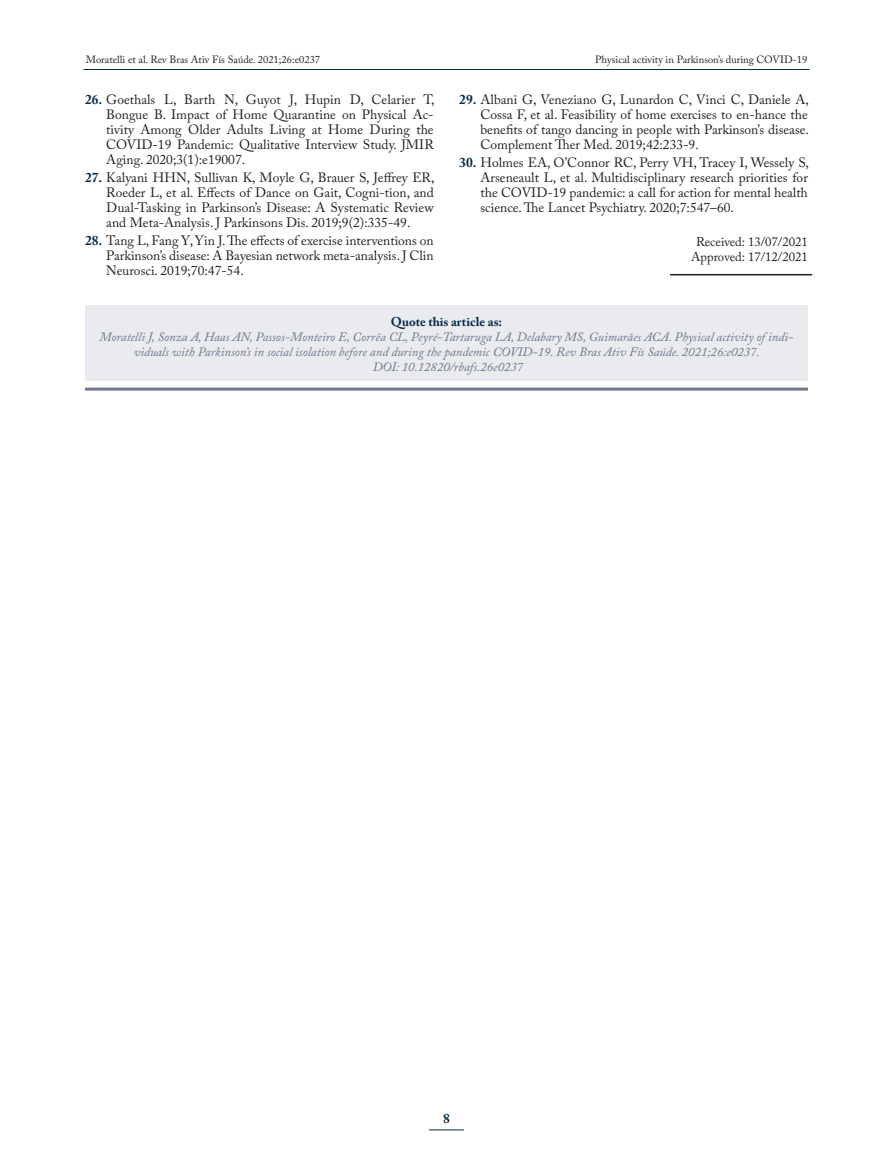
<style>
.page{position:relative;width:893px;height:1170px;background:#fff}
.page>*{position:absolute;margin:0;border:0;box-sizing:border-box;transform-origin:0 0}
.t1{font:13.5px/15px "Adobe Caslon Pro";color:#231f20;text-align:justify}
.t2{font:700 13.5px "Adobe Caslon Pro";color:#082a4a}
.t3{font:italic 12.75px/15px "Adobe Caslon Pro";color:#71758b;text-align:center}
.t4{font:12.75px/15px "Adobe Caslon Pro";color:#231f20;text-align:center}
.t5{font:700 12.75px "Adobe Caslon Pro";color:#082a4a}
.t6{font:10.5px "Adobe Caslon Pro";color:#231f20}
.s1{font-weight:700;color:#082a4a}
</style>
<div class="page">
<hr style="left:429px;top:1129px;width:35px;height:1px;background:#082a4a">
<hr style="left:84px;top:69px;width:725px;height:1px;background:#082a4a">
<div style="left:85px;top:305px;width:723px;height:76px;background:#eaebef"></div>
<hr style="left:85px;top:387px;width:723px;height:3px;background:#71758b">
<hr style="left:670px;top:274px;width:142px;height:1px;background:#231f20">
<p class="t6" style="left:86px;top:53px;width:236px">Moratelli et al. Rev Bras Ativ Fís Saúde. 2021;26:e0237</p>
<p class="t6" style="left:595px;top:53px;width:214px">Physical activity in Parkinson’s during COVID-19</p>
<p class="t1" style="left:106px;top:91px;width:330px;text-indent:-21px"><span class="s1">26.</span> Goethals L, Barth N, Guyot J, Hupin D, Celarier T, Bongue B. Impact of Home Quarantine on Physical Ac&shy;tivity Among Older Adults Living at Home During the COVID-19 Pandemic: Qualitative Interview Study. JMIR Aging. 2020;3(1):e19007.</p>
<p class="t1" style="left:106px;top:169px;width:330px;text-indent:-21px"><span class="s1">27.</span> Kalyani HHN, Sullivan K, Moyle G, Brauer S, Jeffrey ER, Roeder L, et al. Effects of Dance on Gait, Cogni-tion, and Dual-Tasking in Parkinson’s Disease: A Systematic Review and Meta-Analysis. J Parkinsons Dis. 2019;9(2):335-49.</p>
<p class="t1" style="left:106px;top:232px;width:329px;text-indent:-21px"><span class="s1">28.</span> Tang L, Fang Y, Yin J. The effects of exercise interventions on Parkinson’s disease: A Bayesian network meta-analysis. J Clin Neurosci. 2019;70:47-54.</p>
<p class="t1" style="left:480px;top:91px;width:330px;text-indent:-21px"><span class="s1">29.</span> Albani G, Veneziano G, Lunardon C, Vinci C, Daniele A, Cossa F, et al. Feasibility of home exercises to en-hance the benefits of tango dancing in people with Parkinson’s disease.<br>Complement Ther Med. 2019;42:233-9.</p>
<p class="t1" style="left:480px;top:154px;width:330px;text-indent:-21px"><span class="s1">30.</span> Holmes EA, O’Connor RC, Perry VH, Tracey I, Wessely S, Arseneault L, et al. Multidisciplinary research priorities for the COVID-19 pandemic: a call for action for mental health science. The Lancet Psychiatry. 2020;7:547–60.</p>
<p class="t4" style="left:691px;top:234px;width:118px">Received: 13/07/2021<br>Approved: 17/12/2021</p>
<p class="t5" style="left:391px;top:314px;width:113px">Quote this article as:</p>
<p class="t3" style="left:100px;top:328px;width:695px">Moratelli J, Sonza A, Haas AN, Passos-Monteiro E, Corrêa CL, Peyré-Tartaruga LA, Delabary MS, Guimarães ACA. Physical activity of indi&shy;viduals with Parkinson’s in social isolation before and during the pandemic COVID-19. Rev Bras Ativ Fís Saúde. 2021;26:e0237.<br>DOI: 10.12820/rbafs.26e0237</p>
<p class="t2" style="left:443px;top:1110px;width:8px">8</p>
</div>
